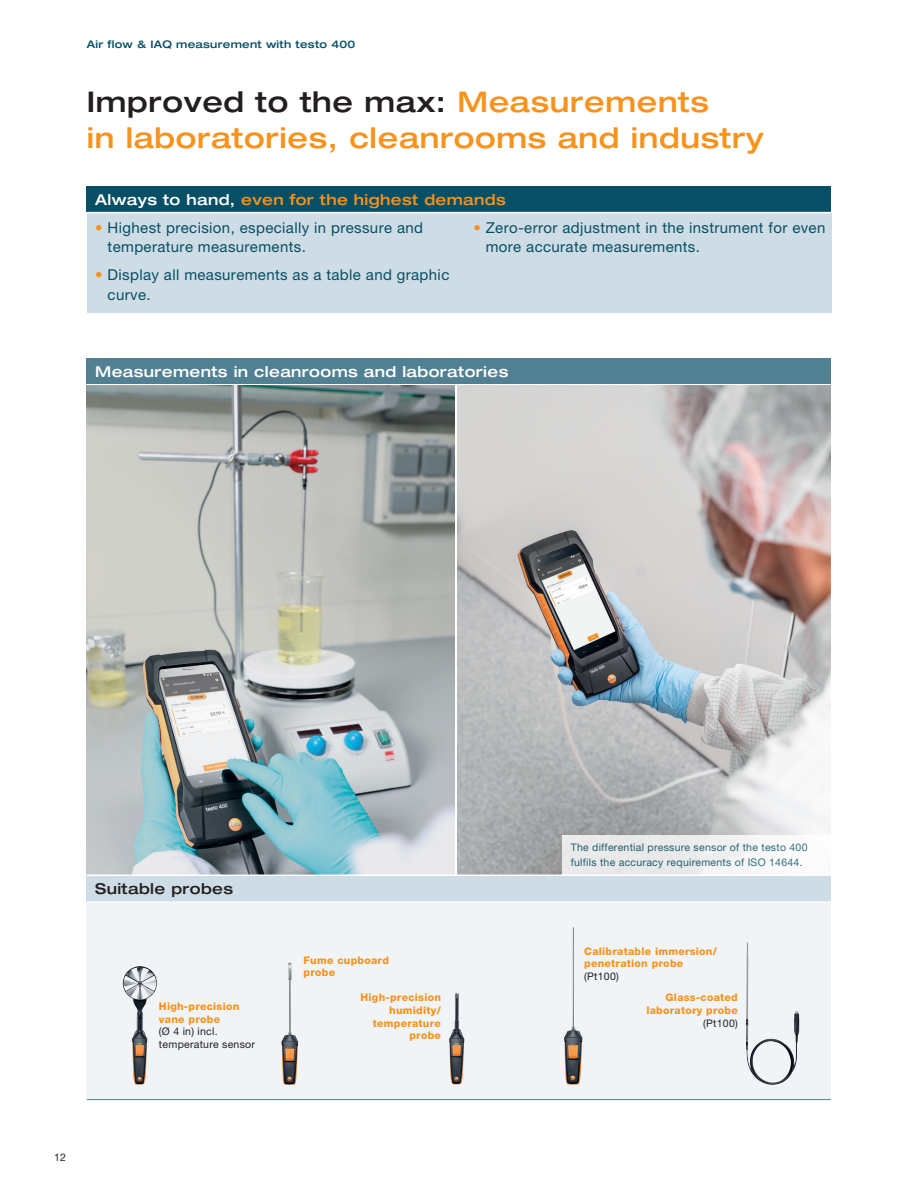
<style>
.page{position:relative;width:918px;height:1188px;background:#fff}
.page>*{position:absolute;margin:0;border:0;box-sizing:border-box;transform-origin:0 0}
.Headline{font:500 expanded 28.5px/36px "Helvetica Neue LTW1 G";letter-spacing:.025em;color:#f7931d}
.Copy_8_5_pt{font:15px/19.5px "Helvetica Neue LTW1 G";letter-spacing:.025em;color:#074f64}
.Copy_8_5_pt-2{font:500 expanded 15px "Helvetica Neue LTW1 G";letter-spacing:.025em;color:#fff}
.Copy_8_5_pt-3{font:500 expanded 15px "Helvetica Neue LTW1 G";letter-spacing:.025em;color:#f7931d}
.Copy_8_5_pt-4{font:500 expanded 15px "Helvetica Neue LTW1 G";letter-spacing:.025em;color:#231f20}
.DS_Table_left{font:800 10.5px/12.6px "Helvetica Neue LTW1 G";letter-spacing:.025em;color:#f7931d}
.t1{font:10.5px/14.5px "Helvetica Neue LTW1 G";letter-spacing:.025em;color:#074f64}
.DS_Table_left-2{font:10.5px/12.6px "Helvetica Neue LTW1 G";letter-spacing:.025em;color:#231f20}
.Geraetename_im_Kopfb{font:500 expanded 10.5px "Helvetica Neue LTW1 G";letter-spacing:.025em;color:#074f64}
.s1{color:#231f20}
.s2{color:#fff}
.s3{color:#f7931d}
.s4{font-weight:800;color:#f7931d}
.s5{font-weight:400;color:#231f20}
</style>
<div class="page">
<div style="left:87px;top:899px;width:744px;height:200px;background:#f0f4f7"></div>
<hr style="left:87px;top:1099px;width:744px;height:1px;background:#518093">
<div style="left:87px;top:358px;width:744px;height:26px;background:#518093"></div>
<img style="left:87px;top:385px;width:367px;height:490px">
<img style="left:457px;top:385px;width:374px;height:490px">
<img style="left:281px;top:963px;width:17px;height:122px">
<img style="left:746px;top:942px;width:54px;height:143px">
<img style="left:564px;top:927px;width:19px;height:158px">
<img style="left:123px;top:966px;width:34px;height:119px">
<img style="left:449px;top:993px;width:15px;height:92px">
<div style="left:87px;top:212px;width:744px;height:101px;background:#cedce5"></div>
<div style="left:87px;top:186px;width:744px;height:26px;background:#074f64"></div>
<hr style="left:87px;top:212px;width:744px;height:1px;background:#fff">
<div style="left:87px;top:876px;width:744px;height:26px;background:#cedce5"></div>
<hr style="left:87px;top:902px;width:744px;height:1px;background:#fff">
<div style="left:562px;top:835px;width:269px;height:40px;background:linear-gradient(to right,#e4e4e4,#fcfcfc)"></div>
<p class="Geraetename_im_Kopfb" style="left:87px;top:38px;width:270px">Air flow &amp; IAQ measurement with testo 400</p>
<p class="Headline" style="left:87px;top:83px;width:678px"><span class="s1">Improved to the max:</span> Measurements<br>in laboratories, cleanrooms and industry</p>
<p class="Copy_8_5_pt-3" style="left:95px;top:190px;width:412px"><span class="s2">Always to hand,</span> even for the highest demands</p>
<p class="Copy_8_5_pt" style="left:108px;top:217px;width:317px;text-indent:-12px"><span class="s3">•</span> Highest precision, especially in pressure and temperature measurements.</p>
<p class="Copy_8_5_pt" style="left:108px;top:265px;width:343px;text-indent:-12px"><span class="s3">•</span> Display all measurements as a table and graphic curve.</p>
<p class="Copy_8_5_pt" style="left:486px;top:217px;width:341px;text-indent:-12px"><span class="s3">•</span> Zero-error adjustment in the instrument for even more accurate measurements.</p>
<p class="Copy_8_5_pt-2" style="left:95px;top:362px;width:415px">Measurements in cleanrooms and laboratories</p>
<p class="Copy_8_5_pt-4" style="left:95px;top:880px;width:139px">Suitable probes</p>
<p class="DS_Table_left-2" style="left:54px;top:1151px;width:13px">12</p>
<p class="DS_Table_left-2" style="left:159px;top:1000px;width:98px"><span class="s4">High-precision vane probe<br></span>(Ø 4 in) incl. temperature sensor</p>
<p class="t1" style="left:571px;top:840px;width:238px">The differential pressure sensor of the testo 400 fulfils the accuracy requirements of ISO 14644.</p>
<p class="DS_Table_left" style="left:584px;top:945px;width:134px">Calibratable immersion/ penetration probe</p>
<p class="DS_Table_left-2" style="left:584px;top:970px;width:36px">(Pt100)</p>
<p class="DS_Table_left" style="left:304px;top:954px;width:87px">Fume cupboard probe</p>
<p class="DS_Table_left" style="left:361px;top:991px;width:82px;text-align:right">High-precision humidity/ temperature probe</p>
<p class="DS_Table_left" style="left:646px;top:991px;width:93px;text-align:right">Glass-coated laboratory probe <span class="s5">(Pt100)</span></p>
</div>
